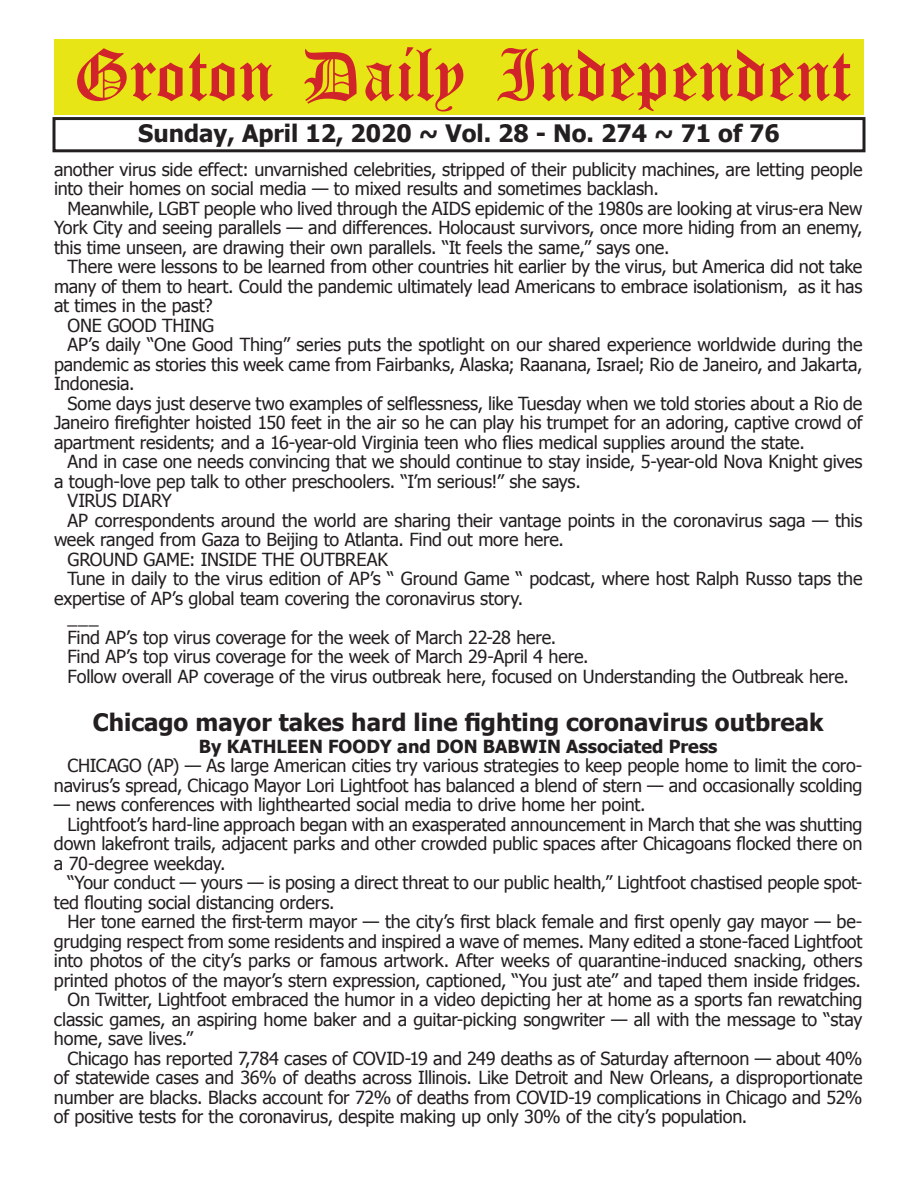
<style>
.page{position:relative;width:918px;height:1188px;background:#fff}
.page>*{position:absolute;margin:0;border:0;box-sizing:border-box;transform-origin:0 0}
.t1{font:54px "Old English Five";color:#d1232a}
.t2{font:700 24px "Tahoma";color:#231f20}
.t3{font:18px/19.5px "Tahoma";letter-spacing:-.01em;color:#231f20}
.t4{font:700 18px "Tahoma";color:#231f20}
</style>
<div class="page">
<div style="left:52px;top:117px;width:814px;height:35px;border:3px solid #231f20"></div>
<div style="left:54px;top:40px;width:810px;height:75px;background:#e7e515"></div>
<h1 class="t1" style="left:73px;top:50px;width:779px">Groton Daily Independent</h1>
<h2 class="t2" style="left:138px;top:116px;width:643px">Sunday, April 12, 2020 ~ Vol. 28 - No. 274 ~ 71 of 76</h2>
<p class="t3" style="left:54px;top:159px;width:810px">another virus side effect: unvarnished celebrities, stripped of their publicity machines, are letting people into their homes on social media — to mixed results and sometimes backlash.</p>
<p class="t3" style="left:54px;top:198px;width:810px;text-align:justify;text-indent:14px">Meanwhile, LGBT people who lived through the AIDS epidemic of the 1980s are looking at virus-era New York City and seeing parallels — and differences. Holocaust survivors, once more hiding from an enemy, this time unseen, are drawing their own parallels. “It feels the same,” says one.</p>
<p class="t3" style="left:68px;top:256px;width:796px">There were lessons to be learned from other countries hit earlier by the virus, but America did not take</p>
<p class="t3" style="left:54px;top:276px;width:810px">many of them to heart. Could the pandemic ultimately lead Americans to embrace isolationism, as it has</p>
<p class="t3" style="left:54px;top:295px;width:160px">at times in the past?</p>
<p class="t3" style="left:68px;top:315px;width:148px">ONE GOOD THING</p>
<p class="t3" style="left:68px;top:334px;width:796px">AP’s daily “One Good Thing” series puts the spotlight on our shared experience worldwide during the</p>
<p class="t3" style="left:54px;top:354px;width:810px">pandemic as stories this week came from Fairbanks, Alaska; Raanana, Israel; Rio de Janeiro, and Jakarta,</p>
<p class="t3" style="left:54px;top:373px;width:82px">Indonesia.</p>
<p class="t3" style="left:68px;top:393px;width:796px">Some days just deserve two examples of selflessness, like Tuesday when we told stories about a Rio de</p>
<p class="t3" style="left:54px;top:412px;width:810px">Janeiro firefighter hoisted 150 feet in the air so he can play his trumpet for an adoring, captive crowd of</p>
<p class="t3" style="left:54px;top:432px;width:752px">apartment residents; and a 16-year-old Virginia teen who flies medical supplies around the state.</p>
<p class="t3" style="left:68px;top:451px;width:797px">And in case one needs convincing that we should continue to stay inside, 5-year-old Nova Knight gives</p>
<p class="t3" style="left:54px;top:471px;width:528px">a tough-love pep talk to other preschoolers. “I’m serious!” she says.</p>
<p class="t3" style="left:68px;top:490px;width:106px">VIRUS DIARY</p>
<p class="t3" style="left:68px;top:510px;width:796px">AP correspondents around the world are sharing their vantage points in the coronavirus saga — this</p>
<p class="t3" style="left:54px;top:529px;width:512px">week ranged from Gaza to Beijing to Atlanta. Find out more here.</p>
<p class="t3" style="left:68px;top:549px;width:322px">GROUND GAME: INSIDE THE OUTBREAK</p>
<p class="t3" style="left:68px;top:568px;width:797px">Tune in daily to the virus edition of AP’s “ Ground Game “ podcast, where host Ralph Russo taps the</p>
<p class="t3" style="left:54px;top:588px;width:471px">expertise of AP’s global team covering the coronavirus story.</p>
<p class="t3" style="left:68px;top:607px;width:33px">___</p>
<p class="t3" style="left:68px;top:627px;width:490px">Find AP’s top virus coverage for the week of March 22-28 here.</p>
<p class="t3" style="left:68px;top:646px;width:523px">Find AP’s top virus coverage for the week of March 29-April 4 here.</p>
<p class="t3" style="left:68px;top:665px;width:783px">Follow overall AP coverage of the virus outbreak here, focused on Understanding the Outbreak here.</p>
<h2 class="t2" style="left:93px;top:706px;width:732px">Chicago mayor takes hard line fighting coronavirus outbreak</h2>
<p class="t4" style="left:199px;top:733px;width:520px">By KATHLEEN FOODY and DON BABWIN Associated Press</p>
<p class="t3" style="left:54px;top:755px;width:810px;text-align:right">CHICAGO (AP) — As large American cities try various strategies to keep people home to limit the coro&shy;navirus’s spread, Chicago Mayor Lori Lightfoot has balanced a blend of stern — and occasionally scolding</p>
<p class="t3" style="left:54px;top:794px;width:593px">— news conferences with lighthearted social media to drive home her point.</p>
<p class="t3" style="left:67px;top:814px;width:797px">Lightfoot’s hard-line approach began with an exasperated announcement in March that she was shutting</p>
<p class="t3" style="left:54px;top:833px;width:810px">down lakefront trails, adjacent parks and other crowded public spaces after Chicagoans flocked there on</p>
<p class="t3" style="left:54px;top:853px;width:173px">a 70-degree weekday.</p>
<p class="t3" style="left:67px;top:872px;width:796px">“Your conduct — yours — is posing a direct threat to our public health,” Lightfoot chastised people spot-</p>
<p class="t3" style="left:54px;top:892px;width:282px">ted flouting social distancing orders.</p>
<p class="t3" style="left:67px;top:911px;width:796px">Her tone earned the first-term mayor — the city’s first black female and first openly gay mayor — be-</p>
<p class="t3" style="left:54px;top:930px;width:810px">grudging respect from some residents and inspired a wave of memes. Many edited a stone-faced Lightfoot</p>
<p class="t3" style="left:54px;top:950px;width:810px">into photos of the city’s parks or famous artwork. After weeks of quarantine-induced snacking, others</p>
<p class="t3" style="left:54px;top:969px;width:809px">printed photos of the mayor’s stern expression, captioned, “You just ate” and taped them inside fridges.</p>
<p class="t3" style="left:67px;top:989px;width:797px">On Twitter, Lightfoot embraced the humor in a video depicting her at home as a sports fan rewatching</p>
<p class="t3" style="left:54px;top:1008px;width:810px">classic games, an aspiring home baker and a guitar-picking songwriter — all with the message to “stay</p>
<p class="t3" style="left:54px;top:1028px;width:141px">home, save lives.”</p>
<p class="t3" style="left:67px;top:1047px;width:796px">Chicago has reported 7,784 cases of COVID-19 and 249 deaths as of Saturday afternoon — about 40%</p>
<p class="t3" style="left:54px;top:1067px;width:810px">of statewide cases and 36% of deaths across Illinois. Like Detroit and New Orleans, a disproportionate</p>
<p class="t3" style="left:54px;top:1086px;width:810px">number are blacks. Blacks account for 72% of deaths from COVID-19 complications in Chicago and 52%</p>
<p class="t3" style="left:54px;top:1106px;width:695px">of positive tests for the coronavirus, despite making up only 30% of the city’s population.</p>
</div>
